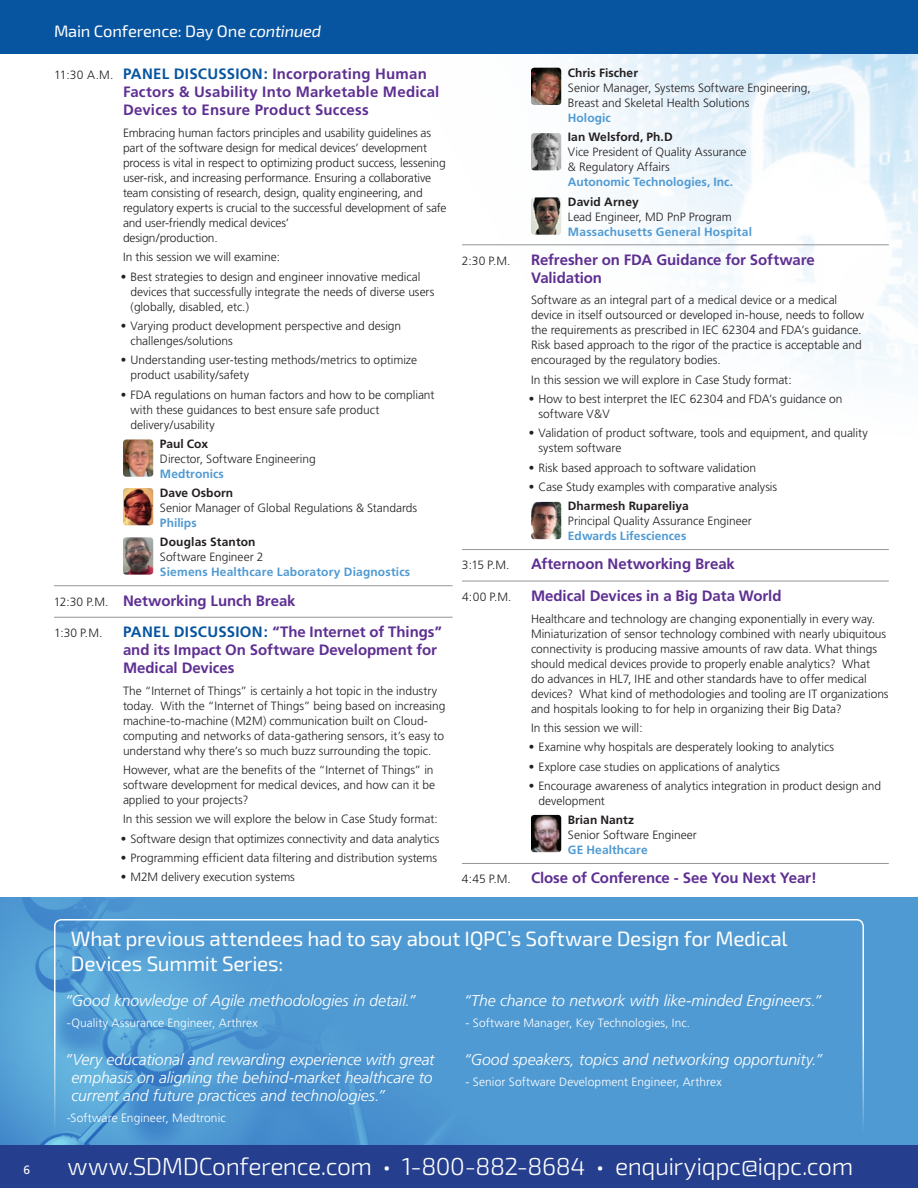
<style>
.page{position:relative;width:918px;height:1188px;background:#fff}
.page>*{position:absolute;margin:0;border:0;box-sizing:border-box;transform-origin:0 0}
.t1{font:300 24.6px "Exo 2.0";letter-spacing:-.02em;color:#fff}
.t2{font:20.7px/24.9px "Exo 2.0";letter-spacing:-.01em;color:#fff}
.t3{font:16.5px "Exo 2.0";letter-spacing:-.01em;color:#fff}
.t4{font:italic 300 15.75px/18px "Frutiger";letter-spacing:-.005em;color:#fff}
.t5{font:700 15px/18px "Frutiger";color:#5e2f92}
.t6{font:300 12px/15px "Frutiger";letter-spacing:-.005em;color:#231f20}
.t7{font:700 12px "Frutiger";letter-spacing:.01em;color:#509ad3}
.t8{font:300 12px "Frutiger";letter-spacing:.005em;color:#fff}
.t9{font:700 12px "Frutiger";letter-spacing:.005em;color:#231f20}
.t10{font:12px "Frutiger";color:#fff}
.s1{font-style:italic}
.s2{font-weight:300;font-size:12px;color:#231f20}
.s3{color:#0754a0}
.s4{font-family:"Helvetica";font-weight:700}
.s5{font-weight:700}
</style>
<div class="page">
<div style="left:0;top:897px;width:918px;height:256px;background:#509ad3"></div>
<img style="left:0;top:897px;width:567px;height:249px">
<img style="left:462px;top:54px;width:456px;height:329px">
<div style="left:0;top:0;width:918px;height:54px;background:#0754a0"></div>
<hr style="left:54px;top:585px;width:399px;height:1px;background:#939598">
<hr style="left:54px;top:617px;width:399px;height:1px;background:#939598">
<img style="left:123px;top:439px;width:30px;height:38px">
<img style="left:123px;top:488px;width:30px;height:37px">
<img style="left:123px;top:537px;width:30px;height:38px">
<hr style="left:462px;top:244px;width:427px;height:1px;background:#939598">
<hr style="left:462px;top:549px;width:427px;height:1px;background:#939598">
<hr style="left:462px;top:581px;width:427px;height:1px;background:#939598">
<hr style="left:462px;top:863px;width:427px;height:1px;background:#939598">
<img style="left:531px;top:68px;width:30px;height:37px">
<img style="left:531px;top:133px;width:30px;height:37px">
<img style="left:531px;top:197px;width:30px;height:38px">
<img style="left:531px;top:502px;width:30px;height:37px">
<img style="left:531px;top:815px;width:30px;height:37px">
<div style="left:0;top:1146px;width:918px;height:42px;background:#253f8e"></div>
<div style="left:54px;top:919px;width:810px;height:234px;border:2px solid #fff;border-radius:7px"></div>
<h3 class="t3" style="left:54px;top:22px;width:269px">Main Conference: Day One <span class="s1">continued</span></h3>
<p class="t5" style="left:123px;top:65px;width:318px;text-indent:-69px"><span class="s2">11:30 A.M.</span> <span class="s3">PANEL DISCUSSION:</span> Incorporating Human<br>Factors &amp; Usability Into Marketable Medical<br>Devices to Ensure Product Success</p>
<p class="t6" style="left:123px;top:125px;width:325px">Embracing human factors principles and usability guidelines as part of the software design for medical devices’ development process is vital in respect to optimizing product success, lessening user-risk, and increasing performance. Ensuring a collaborative team consisting of research, design, quality engineering, and regulatory experts is crucial to the successful development of safe and user-friendly medical devices’<br>design/production.</p>
<p class="t6" style="left:123px;top:250px;width:159px">In this session we will examine:</p>
<p class="t6" style="left:131px;top:269px;width:305px;text-indent:-9px"><span class="s4">•</span> Best strategies to design and engineer innovative medical devices that successfully integrate the needs of diverse users (globally, disabled, etc.)</p>
<p class="t6" style="left:131px;top:318px;width:272px;text-indent:-9px"><span class="s4">•</span> Varying product development perspective and design challenges/solutions</p>
<p class="t6" style="left:131px;top:353px;width:288px;text-indent:-9px"><span class="s4">•</span> Understanding user-testing methods/metrics to optimize product usability/safety</p>
<p class="t6" style="left:131px;top:387px;width:305px;text-indent:-9px"><span class="s4">•</span> FDA regulations on human factors and how to be compliant with these guidances to best ensure safe product delivery/usability</p>
<p class="t9" style="left:160px;top:437px;width:50px">Paul Cox</p>
<p class="t6" style="left:160px;top:451px;width:157px">Director, Software Engineering</p>
<p class="t7" style="left:160px;top:467px;width:65px">Medtronics</p>
<p class="t9" style="left:160px;top:486px;width:75px">Dave Osborn</p>
<p class="t6" style="left:160px;top:500px;width:259px">Senior Manager of Global Regulations &amp; Standards</p>
<p class="t7" style="left:160px;top:516px;width:38px">Philips</p>
<p class="t9" style="left:160px;top:535px;width:97px">Douglas Stanton</p>
<p class="t6" style="left:160px;top:550px;width:105px">Software Engineer 2</p>
<p class="t7" style="left:160px;top:565px;width:252px">Siemens Healthcare Laboratory Diagnostics</p>
<p class="t5" style="left:54px;top:591px;width:243px"><span class="s2">12:30 P.M.</span> Networking Lunch Break</p>
<p class="t6" style="left:54px;top:625px;width:50px">1:30 P.M.</p>
<p class="t5" style="left:123px;top:623px;width:320px"><span class="s3">PANEL DISCUSSION:</span> “The Internet of Things” and its Impact On Software Development for<br>Medical Devices</p>
<p class="t6" style="left:123px;top:683px;width:324px">The “Internet of Things” is certainly a hot topic in the industry today. With the “Internet of Things” being based on increasing machine-to-machine (M2M) communication built on Cloud&shy;computing and networks of data-gathering sensors, it’s easy to understand why there’s so much buzz surrounding the topic.</p>
<p class="t6" style="left:123px;top:762px;width:314px">However, what are the benefits of the “Internet of Things” in software development for medical devices, and how can it be applied to your projects?</p>
<p class="t6" style="left:123px;top:812px;width:316px">In this session we will explore the below in Case Study format:</p>
<p class="t6" style="left:122px;top:831px;width:319px"><span class="s4">•</span> Software design that optimizes connectivity and data analytics</p>
<p class="t6" style="left:122px;top:850px;width:317px"><span class="s4">•</span> Programming efficient data filtering and distribution systems</p>
<p class="t6" style="left:122px;top:870px;width:175px"><span class="s4">•</span> M2M delivery execution systems</p>
<p class="t9" style="left:568px;top:66px;width:72px">Chris Fischer</p>
<p class="t6" style="left:568px;top:80px;width:244px">Senior Manager, Systems Software Engineering,<br>Breast and Skeletal Health Solutions</p>
<p class="t7" style="left:568px;top:111px;width:44px">Hologic</p>
<p class="t9" style="left:568px;top:130px;width:106px">Ian Welsford, Ph.D</p>
<p class="t6" style="left:568px;top:145px;width:180px">Vice President of Quality Assurance &amp; Regulatory Affairs</p>
<p class="t7" style="left:568px;top:175px;width:167px">Autonomic Technologies, Inc.</p>
<p class="t9" style="left:568px;top:194px;width:72px">David Arney</p>
<p class="t6" style="left:568px;top:209px;width:165px">Lead Engineer, MD PnP Program</p>
<p class="t7" style="left:568px;top:224px;width:186px">Massachusetts General Hospital</p>
<p class="t6" style="left:462px;top:253px;width:50px">2:30 P.M.</p>
<p class="t5" style="left:531px;top:250px;width:285px">Refresher on FDA Guidance for Software<br>Validation</p>
<p class="t6" style="left:531px;top:293px;width:335px">Software as an integral part of a medical device or a medical device in itself outsourced or developed in-house, needs to follow the requirements as prescribed in IEC 62304 and FDA’s guidance.<br>Risk based approach to the rigor of the practice is acceptable and encouraged by the regulatory bodies.</p>
<p class="t6" style="left:531px;top:372px;width:262px">In this session we will explore in Case Study format:</p>
<p class="t6" style="left:538px;top:391px;width:305px;text-indent:-9px"><span class="s4">•</span> How to best interpret the IEC 62304 and FDA’s guidance on software V&amp;V</p>
<p class="t6" style="left:538px;top:426px;width:331px;text-indent:-9px"><span class="s4">•</span> Validation of product software, tools and equipment, and quality system software</p>
<p class="t6" style="left:530px;top:460px;width:228px"><span class="s4">•</span> Risk based approach to software validation</p>
<p class="t6" style="left:568px;top:477px;width:211px;line-height:19.4px;text-indent:-38px"><span class="s4">•</span> Case Study examples with comparative analysis<br><span class="s5">Dharmesh Rupareliya</span></p>
<p class="t6" style="left:568px;top:514px;width:185px">Principal Quality Assurance Engineer</p>
<p class="t7" style="left:568px;top:529px;width:120px">Edwards Lifesciences</p>
<p class="t6" style="left:462px;top:558px;width:49px">3:15 P.M.</p>
<p class="t5" style="left:531px;top:555px;width:205px">Afternoon Networking Break</p>
<p class="t6" style="left:462px;top:589px;width:51px">4:00 P.M.</p>
<p class="t5" style="left:531px;top:587px;width:252px">Medical Devices in a Big Data World</p>
<p class="t6" style="left:531px;top:611px;width:359px">Healthcare and technology are changing exponentially in every way.<br>Miniaturization of sensor technology combined with nearly ubiquitous connectivity is producing massive amounts of raw data. What things should medical devices provide to properly enable analytics? What<br>do advances in HL7, IHE and other standards have to offer medical devices? What kind of methodologies and tooling are IT organizations and hospitals looking to for help in organizing their Big Data?</p>
<p class="t6" style="left:531px;top:720px;width:113px">In this session we will:</p>
<p class="t6" style="left:530px;top:740px;width:306px"><span class="s4">•</span> Examine why hospitals are desperately looking to analytics</p>
<p class="t6" style="left:530px;top:759px;width:252px"><span class="s4">•</span> Explore case studies on applications of analytics</p>
<p class="t6" style="left:538px;top:778px;width:344px;text-indent:-9px"><span class="s4">•</span> Encourage awareness of analytics integration in product design and development</p>
<p class="t9" style="left:568px;top:813px;width:68px">Brian Nantz</p>
<p class="t6" style="left:568px;top:828px;width:130px">Senior Software Engineer</p>
<p class="t7" style="left:568px;top:843px;width:81px">GE Healthcare</p>
<p class="t6" style="left:462px;top:872px;width:50px">4:45 P.M.</p>
<p class="t5" style="left:531px;top:869px;width:288px">Close of Conference - See You Next Year!</p>
<h2 class="t2" style="left:71px;top:927px;width:718px">What previous attendees had to say about IQPC’s Software Design for Medical<br>Devices Summit Series:</h2>
<h3 class="t4" style="left:65px;top:992px;width:352px">“Good knowledge of Agile methodologies in detail.”</h3>
<p class="t8" style="left:67px;top:1016px;width:192px">-Quality Assurance Engineer, Arthrex</p>
<h3 class="t4" style="left:71px;top:1051px;width:365px;text-indent:-6px">“Very educational and rewarding experience with great emphasis on aligning the behind-market healthcare to current and future practices and technologies.”</h3>
<p class="t8" style="left:67px;top:1111px;width:160px">-Software Engineer, Medtronic</p>
<h3 class="t4" style="left:464px;top:992px;width:359px">“The chance to network with like-minded Engineers.”</h3>
<p class="t8" style="left:466px;top:1016px;width:226px">- Software Manager, Key Technologies, Inc.</p>
<h3 class="t4" style="left:464px;top:1051px;width:360px">“Good speakers, topics and networking opportunity.”</h3>
<p class="t8" style="left:466px;top:1075px;width:258px">- Senior Software Development Engineer, Arthrex</p>
<p class="t10" style="left:24px;top:1163px;width:8px">6</p>
<h1 class="t1" style="left:68px;top:1152px;width:787px">www.SDMDConference.com • 1-800-882-8684 • enquiryiqpc@iqpc.com</h1>
</div>
